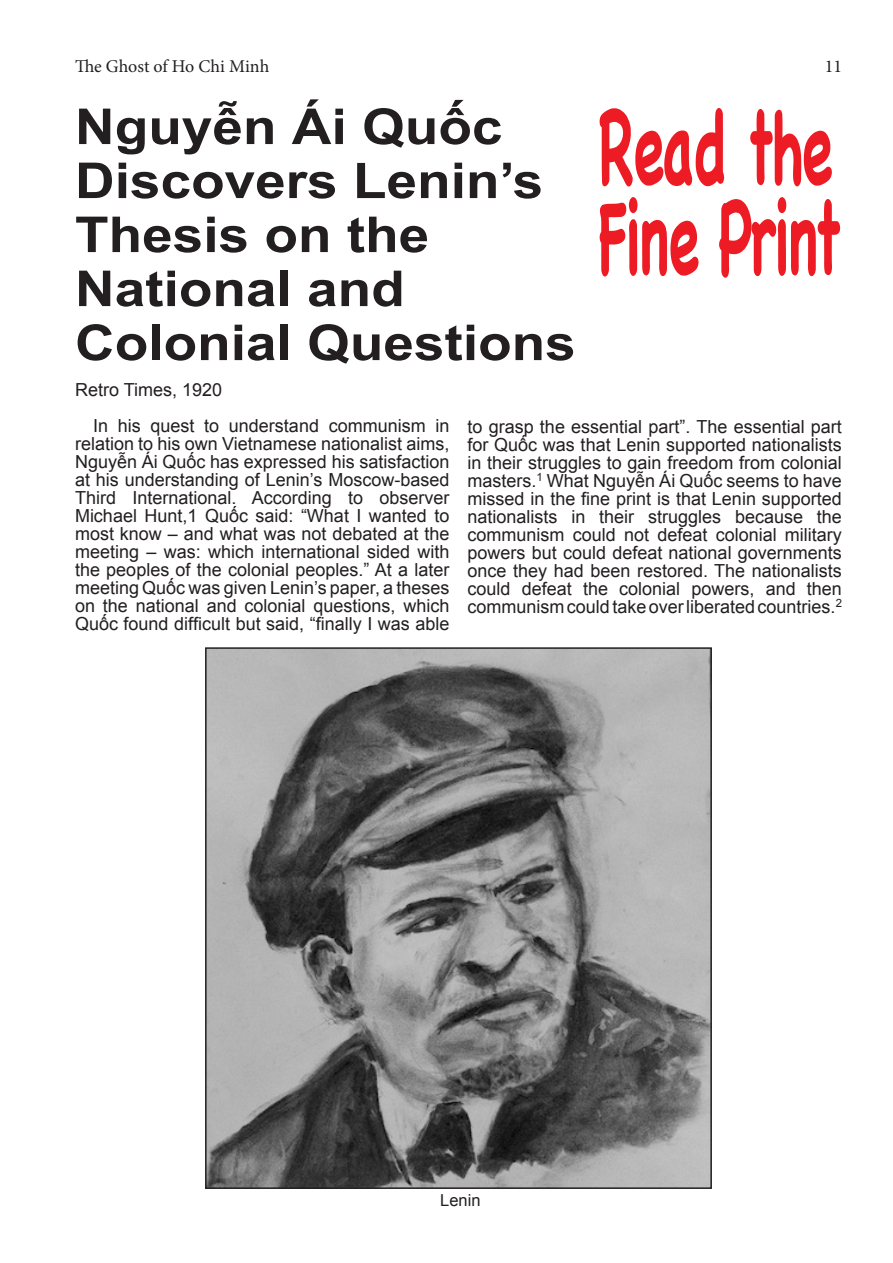
<style>
.page{position:relative;width:893px;height:1263px;background:#fff}
.page>*{position:absolute;margin:0;border:0;box-sizing:border-box;transform-origin:0 0}
.t1{font:700 101.55px/90px "Chalkboard SE";letter-spacing:-.04em;color:#ed1c24;scale:.56 1}
.t2{font:700 49.5px/54px "Arial";color:#231f20;scale:1.11 1}
.t3{font:18px/18px "Arial";color:#231f20;text-align:justify}
.t4{font:18px "Minion Pro";color:#231f20}
.t5{font:16.5px "Arial";color:#231f20}
</style>
<div class="page">
<img style="left:208px;top:650px;width:501px;height:536px">
<div style="left:205px;top:647px;width:507px;height:542px;border:2px solid #231f20"></div>
<p class="t4" style="left:75px;top:54px;width:196px">The Ghost of Ho Chi Minh</p>
<p class="t4" style="left:825px;top:54px;width:19px">11</p>
<h1 class="t1" style="left:598px;top:102px;width:435px">Read the<br>Fine Print</h1>
<h2 class="t2" style="left:75px;top:101px;width:453px">Nguyễn Ái Quốc<br>Discovers Lenin’s<br>Thesis on the<br>National and<br>Colonial Questions</h2>
<p class="t3" style="left:93px;top:371px;width:358px;line-height:36px;text-indent:-18px">Retro Times, 1920<br>In his quest to understand communism in</p>
<p class="t3" style="left:75px;top:434px;width:376px">relation to his own Vietnamese nationalist aims, Nguyễn Ái Quốc has expressed his satisfaction at his understanding of Lenin’s Moscow-based Third International. According to observer Michael Hunt,1 Quốc said: “What I wanted to most know – and what was not debated at the meeting – was: which international sided with the peoples of the colonial peoples.” At a later meeting Quốc was given Lenin’s paper, a theses on the national and colonial questions, which Quốc found difficult but said, “finally I was able</p>
<p class="t3" style="left:467px;top:418px;width:376px">to grasp the essential part”. The essential part for Quốc was that Lenin supported nationalists in their struggles to gain freedom from colonial masters.<sup>1</sup> What Nguyễn Ái Quốc seems to have missed in the fine print is that Lenin supported nationalists in their struggles because the communism could not defeat colonial military powers but could defeat national governments once they had been restored. The nationalists could defeat the colonial powers, and then communism could take over liberated countries.<sup>2</sup></p>
<p class="t5" style="left:440px;top:1189px;width:42px">Lenin</p>
</div>
